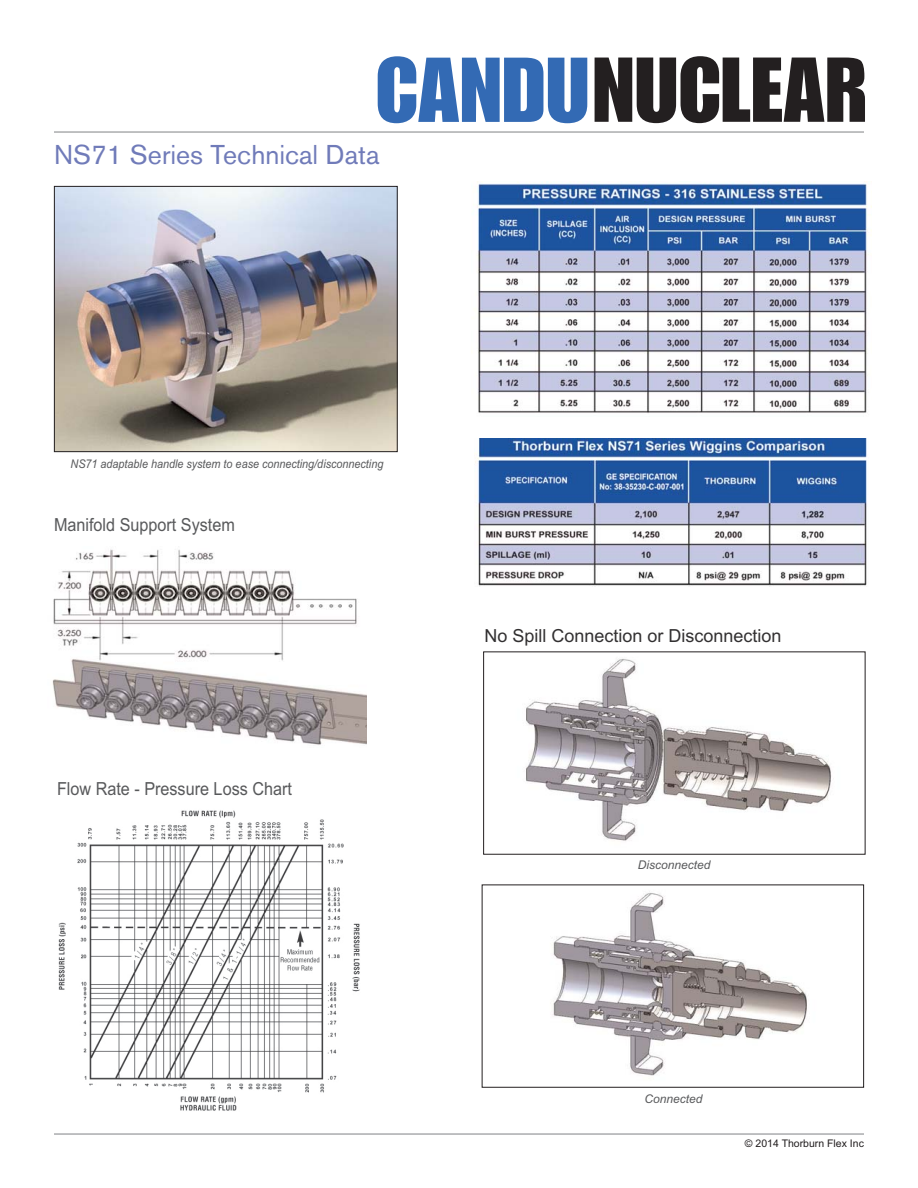
<style>
.page{position:relative;width:918px;height:1188px;background:#fff}
.page>*{position:absolute;margin:0;border:0;box-sizing:border-box;transform-origin:0 0}
.t1{font:90px "GENUINE";letter-spacing:.005em;color:#231f20}
.t2{font:27px "Akzidenz Grotesk BQ";color:#707bb9}
.t3{font:18px "Arial";color:#58595b;scale:.9 1}
.t4{font:18px "Arial";color:#323031}
.t5{font:italic 12px "Arial";color:#58595b;scale:.9 1}
.t6{font:italic 12px "Arial";color:#58595b}
.t7{font:10.5px "Arial";color:#231f20}
.s1{color:#336ab4}
</style>
<div class="page">
<img style="left:526px;top:659px;width:305px;height:182px">
<div style="left:483px;top:651px;width:383px;height:204px;border:1px solid #231f20"></div>
<img style="left:52px;top:549px;width:315px;height:196px">
<img style="left:477px;top:182px;width:395px;height:231px">
<img style="left:475px;top:438px;width:392px;height:148px">
<img style="left:58px;top:810px;width:302px;height:301px">
<img style="left:56px;top:188px;width:340px;height:262px">
<div style="left:54px;top:186px;width:344px;height:266px;border:1px solid #231f20"></div>
<img style="left:552px;top:891px;width:255px;height:185px">
<div style="left:482px;top:885px;width:382px;height:203px;border:1px solid #231f20"></div>
<hr style="left:54px;top:1134px;width:810px;height:1px;background:#808285">
<hr style="left:54px;top:132px;width:810px;height:1px;background:#808285">
<h1 class="t1" style="left:376px;top:58px;width:493px"><span class="s1">CANDU</span>NUCLEAR</h1>
<h2 class="t2" style="left:54px;top:144px;width:327px">NS71 Series Technical Data</h2>
<p class="t5" style="left:71px;top:459px;width:349px">NS71 adaptable handle system to ease connecting/disconnecting</p>
<h3 class="t3" style="left:54px;top:518px;width:203px">Manifold Support System</h3>
<h3 class="t3" style="left:57px;top:782px;width:263px">Flow Rate - Pressure Loss Chart</h3>
<h3 class="t4" style="left:484px;top:629px;width:299px">No Spill Connection or Disconnection</h3>
<p class="t6" style="left:638px;top:861px;width:74px">Disconnected</p>
<p class="t6" style="left:644px;top:1095px;width:60px">Connected</p>
<p class="t7" style="left:745px;top:1139px;width:121px">© 2014 Thorburn Flex Inc</p>
</div>
